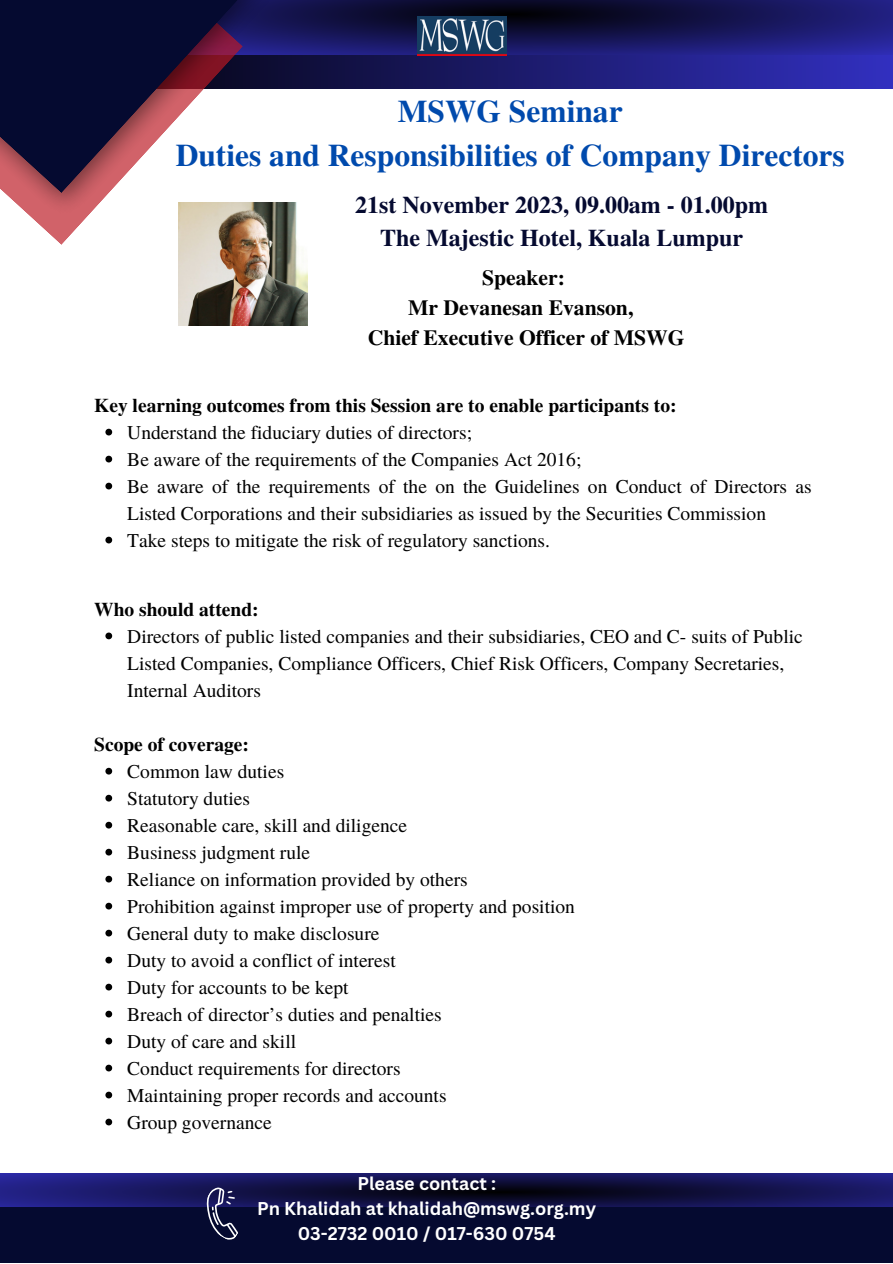
<style>
.page{position:relative;width:893px;height:1264px;background:#fff}
.page>*{position:absolute;margin:0;border:0;box-sizing:border-box;transform-origin:0 0}
.t1{font:700 31.5px "Te X Gyre Termes";color:#004aad}
.t2{font:700 24px "Te X Gyre Termes";color:#050a30}
.t3{font:700 21.6px "Te X Gyre Termes";color:#000}
.t4{font:19.5px/27px "Te X Gyre Termes";color:#000}
.t5{font:700 19.5px "Te X Gyre Termes";color:#000}
.t6{font:700 18px "Canva Sans";color:#fff}
</style>
<div class="page">
<svg style="left:393px;top:55px;width:499px;height:34px;background:#232186"></svg>
<svg style="left:0;top:1173px;width:892px;height:34px;background:#151454"></svg>
<svg style="left:393px;top:0;width:499px;height:55px;background:#161556"></svg>
<div style="left:0;top:1207px;width:892px;height:55px;background:#050a30"></div>
<svg style="left:44px;top:229px;width:135px;height:16px"></svg>
<img style="left:5px;top:0;width:388px;height:229px">
<svg style="left:0;top:0;width:285px;height:193px;fill:#0b0a30"></svg>
<img style="left:179px;top:203px;width:128px;height:122px">
<img style="left:417px;top:16px;width:89px;height:39px">
<svg style="left:193px;top:1181px;width:62px;height:59px"></svg>
<svg style="left:105px;top:767px;width:7px;height:7px"></svg>
<svg style="left:105px;top:794px;width:7px;height:7px"></svg>
<svg style="left:105px;top:821px;width:7px;height:7px"></svg>
<svg style="left:105px;top:848px;width:7px;height:7px"></svg>
<svg style="left:105px;top:875px;width:7px;height:7px"></svg>
<svg style="left:105px;top:902px;width:7px;height:7px"></svg>
<svg style="left:105px;top:929px;width:7px;height:7px"></svg>
<svg style="left:105px;top:956px;width:7px;height:7px"></svg>
<svg style="left:105px;top:983px;width:7px;height:7px"></svg>
<svg style="left:105px;top:1010px;width:7px;height:7px"></svg>
<svg style="left:105px;top:1037px;width:7px;height:7px"></svg>
<svg style="left:105px;top:1064px;width:7px;height:7px"></svg>
<svg style="left:105px;top:1091px;width:7px;height:7px"></svg>
<svg style="left:105px;top:1118px;width:7px;height:7px"></svg>
<svg style="left:105px;top:632px;width:7px;height:7px"></svg>
<svg style="left:105px;top:429px;width:7px;height:6px"></svg>
<svg style="left:105px;top:456px;width:7px;height:6px"></svg>
<svg style="left:105px;top:482px;width:7px;height:7px"></svg>
<svg style="left:105px;top:536px;width:7px;height:7px"></svg>
<p class="t1" style="left:398px;top:87px;width:226px">MSWG Seminar</p>
<p class="t1" style="left:176px;top:131px;width:670px">Duties and Responsibilities of Company Directors</p>
<p class="t2" style="left:355px;top:186px;width:414px">21st November 2023, 09.00am - 01.00pm</p>
<p class="t2" style="left:380px;top:219px;width:364px">The Majestic Hotel, Kuala Lumpur</p>
<p class="t3" style="left:482px;top:260px;width:84px">Speaker:</p>
<p class="t3" style="left:408px;top:291px;width:227px">Mr Devanesan Evanson,</p>
<p class="t3" style="left:368px;top:321px;width:318px">Chief Executive Officer of MSWG</p>
<p class="t5" style="left:94px;top:390px;width:584px">Key learning outcomes from this Session are to enable participants to:</p>
<p class="t4" style="left:127px;top:418px;width:346px">Understand the fiduciary duties of directors;</p>
<p class="t4" style="left:127px;top:445px;width:455px">Be aware of the requirements of the Companies Act 2016;</p>
<p class="t4" style="left:127px;top:472px;width:685px">Be aware of the requirements of the on the Guidelines on Conduct of Directors as<br>Listed Corporations and their subsidiaries as issued by the Securities Commission</p>
<p class="t4" style="left:127px;top:526px;width:424px">Take steps to mitigate the risk of regulatory sanctions.</p>
<p class="t5" style="left:94px;top:594px;width:166px">Who should attend:</p>
<p class="t4" style="left:127px;top:621px;width:677px">Directors of public listed companies and their subsidiaries, CEO and C- suits of Public<br>Listed Companies, Compliance Officers, Chief Risk Officers, Company Secretaries,<br>Internal Auditors</p>
<p class="t5" style="left:94px;top:729px;width:156px">Scope of coverage:</p>
<p class="t4" style="left:127px;top:757px;width:158px">Common law duties</p>
<p class="t4" style="left:127px;top:783px;width:124px">Statutory duties</p>
<p class="t4" style="left:127px;top:810px;width:281px">Reasonable care, skill and diligence</p>
<p class="t4" style="left:127px;top:837px;width:184px">Business judgment rule</p>
<p class="t4" style="left:127px;top:864px;width:342px">Reliance on information provided by others</p>
<p class="t4" style="left:127px;top:891px;width:449px">Prohibition against improper use of property and position</p>
<p class="t4" style="left:127px;top:918px;width:254px">General duty to make disclosure</p>
<p class="t4" style="left:127px;top:945px;width:270px">Duty to avoid a conflict of interest</p>
<p class="t4" style="left:127px;top:972px;width:223px">Duty for accounts to be kept</p>
<p class="t4" style="left:127px;top:999px;width:316px">Breach of director’s duties and penalties</p>
<p class="t4" style="left:127px;top:1026px;width:170px">Duty of care and skill</p>
<p class="t4" style="left:127px;top:1053px;width:275px">Conduct requirements for directors</p>
<p class="t4" style="left:127px;top:1080px;width:321px">Maintaining proper records and accounts</p>
<p class="t4" style="left:127px;top:1107px;width:146px">Group governance</p>
<p class="t6" style="left:357px;top:1171px;width:140px">Please contact :</p>
<p class="t6" style="left:257px;top:1195px;width:340px">Pn Khalidah at khalidah@mswg.org.my</p>
<p class="t6" style="left:297px;top:1220px;width:259px">03-2732 0010 / 017-630 0754</p>
</div>
